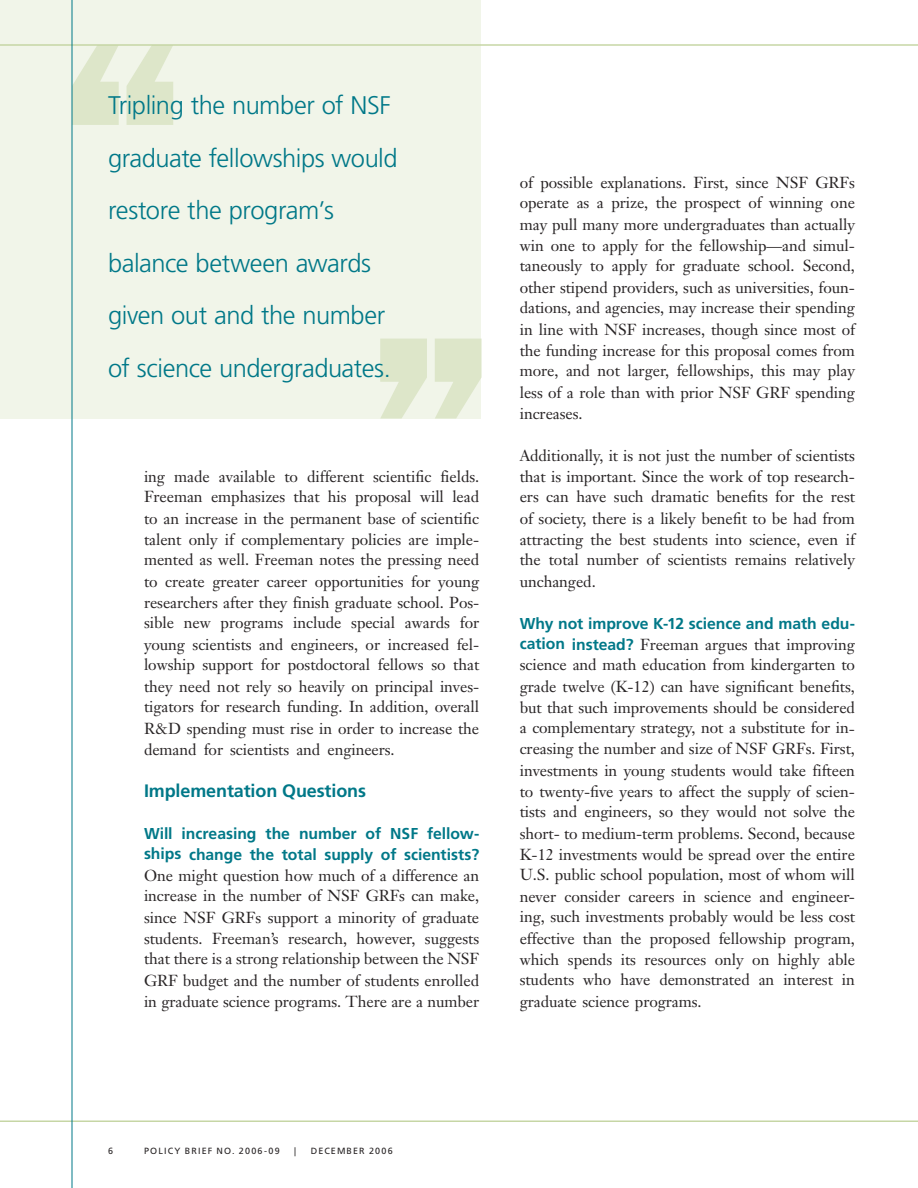
<style>
.page{position:relative;width:918px;height:1188px;background:#fff}
.page>*{position:absolute;margin:0;border:0;box-sizing:border-box;transform-origin:0 0}
.t1{font:300 25.5px/52.5px "Frutiger";letter-spacing:-.02em;color:#007888}
.t2{font:700 18px "Frutiger";letter-spacing:-.005em;color:#007888}
.t3{font:15.75px/21px "Janson Text";letter-spacing:-.005em;color:#282425;text-align:justify}
.t4{font:700 15.75px/21px "Frutiger";letter-spacing:-.005em;color:#007888}
.t5{font:9px "Frutiger";letter-spacing:.125em;color:#282425}
.s1{font-family:"Frutiger";font-weight:700;color:#007888}
</style>
<div class="page">
<div style="left:0;top:0;width:482px;height:419px;background:#f1f5e9"></div>
<svg style="left:73px;top:46px;width:100px;height:79px"></svg>
<svg style="left:380px;top:339px;width:102px;height:79px"></svg>
<hr style="left:0;top:1120px;width:918px;height:2px;background:#c6d6a5">
<hr style="left:0;top:44px;width:918px;height:2px;background:#c6d6a5">
<hr style="left:72px;top:0;width:1px;height:1188px;background:#007888">
<h1 class="t1" style="left:108px;top:80px;width:291px">Tripling the number of NSF graduate fellowships would restore the program’s balance between awards given out and the number of science undergraduates.</h1>
<p class="t3" style="left:144px;top:465px;width:337px">ing made available to different scientific fields.<br>Freeman emphasizes that his proposal will lead to an increase in the permanent base of scientific talent only if complementary policies are imple&shy;mented as well. Freeman notes the pressing need to create greater career opportunities for young researchers after they finish graduate school. Pos&shy;sible new programs include special awards for young scientists and engineers, or increased fel&shy;lowship support for postdoctoral fellows so that they need not rely so heavily on principal inves&shy;tigators for research funding. In addition, overall R&amp;D spending must rise in order to increase the demand for scientists and engineers.</p>
<p class="t2" style="left:144px;top:780px;width:224px">Implementation Questions</p>
<p class="t4" style="left:144px;top:823px;width:337px">Will increasing the number of NSF fellow&shy;ships change the total supply of scientists?</p>
<p class="t3" style="left:144px;top:864px;width:337px">One might question how much of a difference an increase in the number of NSF GRFs can make, since NSF GRFs support a minority of graduate students. Freeman’s research, however, suggests that there is a strong relationship between the NSF GRF budget and the number of students enrolled in graduate science programs. There are a number</p>
<p class="t3" style="left:520px;top:171px;width:337px">of possible explanations. First, since NSF GRFs operate as a prize, the prospect of winning one may pull many more undergraduates than actually win one to apply for the fellowship—and simul&shy;taneously to apply for graduate school. Second, other stipend providers, such as universities, foun&shy;dations, and agencies, may increase their spending in line with NSF increases, though since most of the funding increase for this proposal comes from more, and not larger, fellowships, this may play less of a role than with prior NSF GRF spending increases.</p>
<p class="t3" style="left:520px;top:444px;width:337px">Additionally, it is not just the number of scientists that is important. Since the work of top research&shy;ers can have such dramatic benefits for the rest of society, there is a likely benefit to be had from attracting the best students into science, even if the total number of scientists remains relatively unchanged.</p>
<p class="t4" style="left:520px;top:613px;width:337px">Why not improve K-12 science and math edu-</p>
<p class="t3" style="left:520px;top:633px;width:337px"><span class="s1">cation instead?</span> Freeman argues that improving science and math education from kindergarten to grade twelve (K-12) can have significant benefits, but that such improvements should be considered a complementary strategy, not a substitute for in&shy;creasing the number and size of NSF GRFs. First, investments in young students would take fifteen to twenty-five years to affect the supply of scien&shy;tists and engineers, so they would not solve the short- to medium-term problems. Second, because K-12 investments would be spread over the entire U.S. public school population, most of whom will never consider careers in science and engineer&shy;ing, such investments probably would be less cost effective than the proposed fellowship program, which spends its resources only on highly able students who have demonstrated an interest in graduate science programs.</p>
<p class="t5" style="left:108px;top:1145px;width:7px">6</p>
<p class="t5" style="left:144px;top:1145px;width:137px">POLICY BRIEF NO. 2006-09</p>
<p class="t5" style="left:294px;top:1145px;width:3px">|</p>
<p class="t5" style="left:311px;top:1145px;width:83px">DECEMBER 2006</p>
</div>
